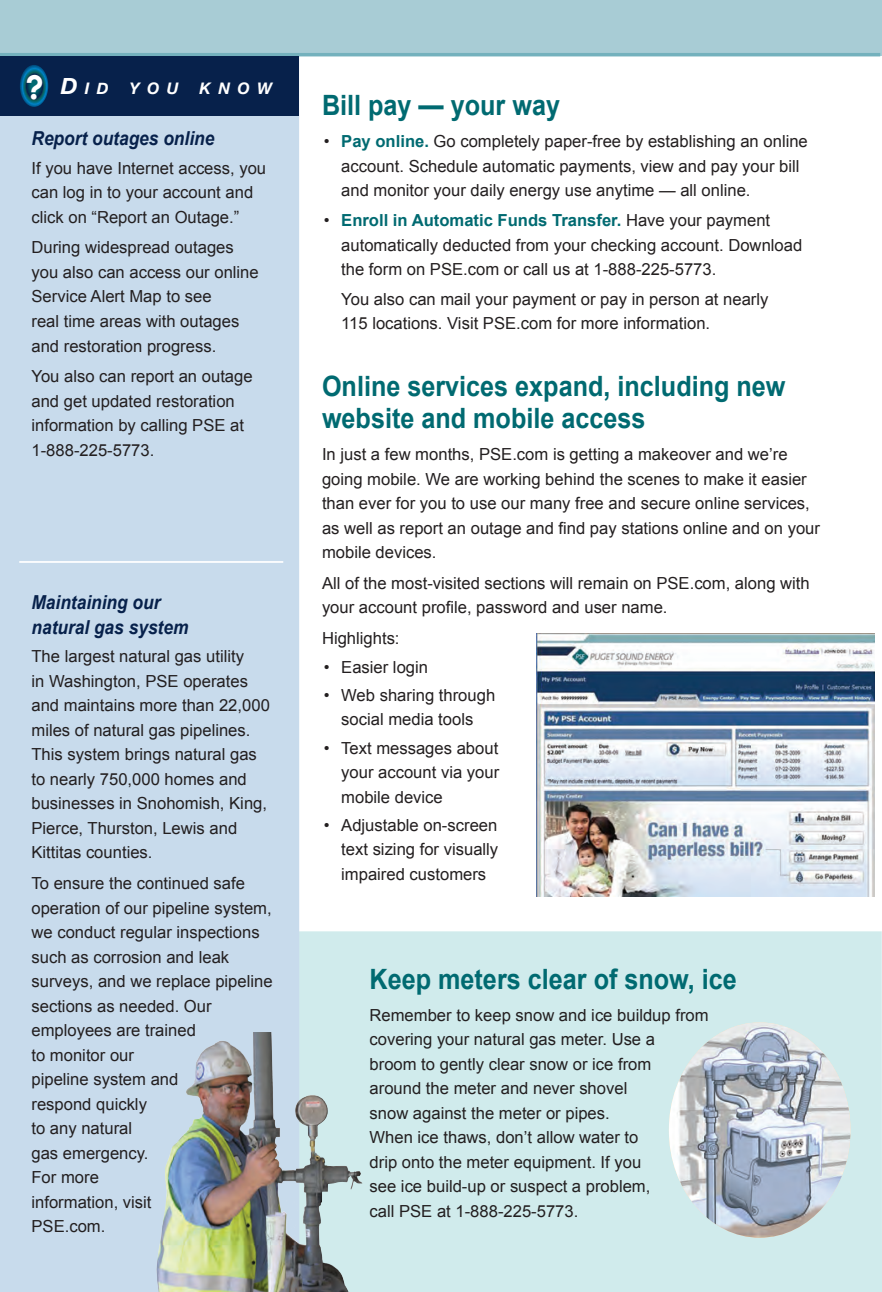
<style>
.page{position:relative;width:882px;height:1292px;background:#fff}
.page>*{position:absolute;margin:0;border:0;box-sizing:border-box;transform-origin:0 0}
.t1{font:700 28px/31.5px "Arial";color:#006a71;scale:.9 1}
.t2{font:italic 700 19.25px/24.5px "Arial";color:#07214b;scale:.9 1}
.t3{font:16.62px/24.5px "Arial";color:#231f20}
.t4{font:italic 700 15.92px "Helvetica Neue";letter-spacing:.455em;color:#fff}
.s1{font-family:"Ronda";font-style:normal;font-size:32.73px}
.s2{font-size:22.75px}
.s3{font-weight:700;color:#006a71}
</style>
<div class="page">
<div style="left:298px;top:931px;width:584px;height:361px;background:#d0ebec"></div>
<div style="left:0;top:55px;width:299px;height:1237px;background:#c8dbec"></div>
<div style="left:0;top:0;width:882px;height:56px;background:#a8ccd5"></div>
<hr style="left:0;top:53px;width:880px;height:3px;background:#74b1bd">
<img style="left:536px;top:634px;width:338px;height:262px">
<hr style="left:19px;top:561px;width:264px;height:2px;background:#fff">
<img style="left:156px;top:1032px;width:206px;height:260px">
<div style="left:0;top:56px;width:299px;height:60px;background:#07214b"></div>
<svg style="left:20px;top:65px;width:28px;height:42px"></svg>
<img style="left:669px;top:1022px;width:181px;height:215px">
<p class="t4" style="left:26px;top:79px;width:84px"><span class="s1">?</span> <span class="s2">D</span>ID</p>
<p class="t4" style="left:130px;top:79px;width:51px">YOU</p>
<p class="t4" style="left:200px;top:79px;width:74px">KNOW</p>
<p class="t2" style="left:32px;top:126px;width:205px">Report outages online</p>
<p class="t3" style="left:32px;top:155px;width:236px">If you have Internet access, you can log in to your account and click on “Report an Outage.”</p>
<p class="t3" style="left:32px;top:235px;width:229px">During widespread outages you also can access our online<br>Service Alert Map to see<br>real time areas with outages and restoration progress.</p>
<p class="t3" style="left:32px;top:364px;width:223px">You also can report an outage and get updated restoration information by calling PSE at<br>1-888-225-5773.</p>
<p class="t2" style="left:32px;top:590px;width:176px">Maintaining our natural gas system</p>
<p class="t3" style="left:32px;top:644px;width:240px">The largest natural gas utility<br>in Washington, PSE operates and maintains more than 22,000 miles of natural gas pipelines.<br>This system brings natural gas to nearly 750,000 homes and businesses in Snohomish, King,<br>Pierce, Thurston, Lewis and<br>Kittitas counties.</p>
<p class="t3" style="left:32px;top:871px;width:243px">To ensure the continued safe operation of our pipeline system, we conduct regular inspections such as corrosion and leak surveys, and we replace pipeline sections as needed. Our employees are trained<br>to monitor our<br>pipeline system and<br>respond quickly<br>to any natural<br>gas emergency.<br>For more<br>information, visit<br>PSE.com.</p>
<h1 class="t1" style="left:322px;top:90px;width:266px">Bill pay — your way</h1>
<p class="t3" style="left:341px;top:129px;width:468px;text-indent:-18px">• <span class="s3">Pay online.</span> Go completely paper-free by establishing an online account. Schedule automatic payments, view and pay your bill and monitor your daily energy use anytime — all online.</p>
<p class="t3" style="left:341px;top:208px;width:463px;text-indent:-18px">• <span class="s3">Enroll in Automatic Funds Transfer.</span> Have your payment automatically deducted from your checking account. Download the form on PSE.com or call us at 1-888-225-5773.</p>
<p class="t3" style="left:341px;top:286px;width:429px">You also can mail your payment or pay in person at nearly<br>115 locations. Visit PSE.com for more information.</p>
<h1 class="t1" style="left:322px;top:371px;width:517px">Online services expand, including new website and mobile access</h1>
<p class="t3" style="left:322px;top:442px;width:500px">In just a few months, PSE.com is getting a makeover and we’re going mobile. We are working behind the scenes to make it easier than ever for you to use our many free and secure online services, as well as report an outage and find pay stations online and on your mobile devices.</p>
<p class="t3" style="left:322px;top:571px;width:489px">All of the most-visited sections will remain on PSE.com, along with your account profile, password and user name.</p>
<p class="t3" style="left:322px;top:626px;width:79px">Highlights:</p>
<p class="t3" style="left:324px;top:654px;width:106px">• Easier login</p>
<p class="t3" style="left:324px;top:682px;width:173px;text-align:center">• Web sharing through social media tools</p>
<p class="t3" style="left:341px;top:735px;width:160px;text-align:justify;text-indent:-18px">• Text messages about your account via your mobile device</p>
<p class="t3" style="left:341px;top:813px;width:159px;text-align:justify;text-indent:-18px">• Adjustable on-screen text sizing for visually impaired customers</p>
<h1 class="t1" style="left:370px;top:963px;width:410px">Keep meters clear of snow, ice</h1>
<p class="t3" style="left:370px;top:1002px;width:341px">Remember to keep snow and ice buildup from covering your natural gas meter. U se a<br>broom to gently clear snow or ice from<br>around the meter and never shovel<br>snow against the meter or pipes.<br>When ice thaws, don’t allow water to<br>drip onto the meter equipment. If you<br>see ice build-up or suspect a problem,<br>call PSE at 1-888-225-5773.</p>
</div>
